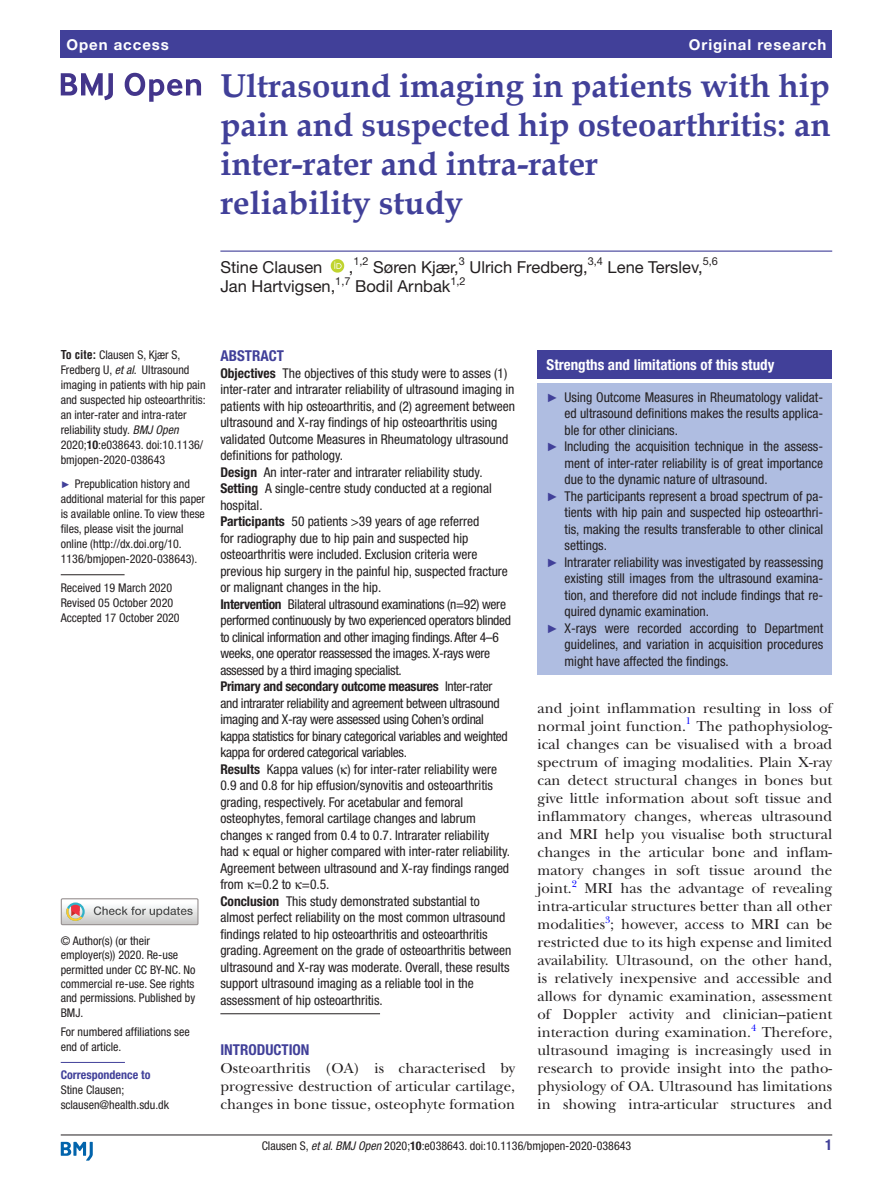
<style>
.page{position:relative;width:893px;height:1191px;background:#fff}
.page>*{position:absolute;margin:0;border:0;box-sizing:border-box;transform-origin:0 0}
.t1{font:700 33px/39px "Book Antiqua";color:#414099}
.t2{font:16.5px "Helvetica Neue LT Std";color:#231f20}
.t3{font:15px/18px "New Baskerville";color:#231f20;text-align:justify}
.t4{font:700 condensed 15px "Helvetica Neue LT Std";color:#fff}
.t5{font:700 15px "Helvetica Neue LT Std";letter-spacing:.065em;color:#fff}
.t6{font:700 condensed 15px "Helvetica Neue LT Std";color:#414099}
.t7{font:condensed 13.5px/16.5px "Helvetica Neue LT Std";color:#231f20}
.t8{font:condensed 12px/15px "Helvetica Neue LT Std";color:#231f20}
.t9{font:700 condensed 12px "Helvetica Neue LT Std";color:#414099}
.t10{font:10.95px "Helvetica Neue LT Std";color:#231f20}
.t11{font:9.9px "New Baskerville";color:#00f}
.s1{font-family:"Helvetica LT Std";font-weight:700}
.s2{font-style:italic}
.s3{font-weight:700}
.s4{font-family:"Arial";font-stretch:normal;font-size:9.75px;color:#414099}
.s5{font-family:"Arial";font-stretch:normal;font-size:12px;color:#414099}
</style>
<div class="page">
<hr style="left:61px;top:1134px;width:771px;height:1px;background:#231f20">
<svg style="left:61px;top:1141px;width:32px;height:19px"></svg>
<div style="left:61px;top:31px;width:771px;height:27px;background:#414099"></div>
<hr style="left:220px;top:250px;width:612px;height:2px;background:#414099">
<svg style="left:331px;top:259px;width:13px;height:14px"></svg>
<hr style="left:61px;top:574px;width:64px;height:1px;background:#231f20">
<hr style="left:61px;top:1062px;width:64px;height:1px;background:#414099">
<svg style="left:61px;top:73px;width:52px;height:27px"></svg>
<svg style="left:125px;top:73px;width:76px;height:29px"></svg>
<div style="left:61px;top:898px;width:138px;height:27px;border:1px solid #969090"></div>
<svg style="left:61px;top:898px;width:137px;height:26px"></svg>
<hr style="left:220px;top:1013px;width:160px;height:1px;background:#231f20">
<div style="left:538px;top:350px;width:294px;height:29px;background:#414099"></div>
<div style="left:538px;top:383px;width:294px;height:292px;background:#afbde1"></div>
<p class="t5" style="left:66px;top:35px;width:104px">Open access</p>
<p class="t5" style="left:689px;top:35px;width:139px">Original research</p>
<h1 class="t1" style="left:220px;top:66px;width:612px">Ultrasound imaging in patients with hip pain and suspected hip osteoarthritis: an inter-rater and intra-rater<br>reliability study</h1>
<p class="t2" style="left:220px;top:257px;width:104px">Stine Clausen</p>
<p class="t2" style="left:349px;top:257px;width:6px">,</p>
<p class="t10" style="left:353px;top:255px;width:17px">1,2</p>
<p class="t2" style="left:373px;top:257px;width:87px">Søren Kjær,</p>
<p class="t10" style="left:459px;top:255px;width:8px">3</p>
<p class="t2" style="left:469px;top:257px;width:120px">Ulrich Fredberg,</p>
<p class="t10" style="left:588px;top:255px;width:17px">3,4</p>
<p class="t2" style="left:608px;top:257px;width:97px">Lene Terslev,</p>
<p class="t10" style="left:703px;top:255px;width:17px">5,6</p>
<p class="t2" style="left:220px;top:276px;width:116px">Jan Hartvigsen,</p>
<p class="t10" style="left:335px;top:274px;width:17px">1,7</p>
<p class="t2" style="left:355px;top:276px;width:97px">Bodil Arnbak</p>
<p class="t10" style="left:450px;top:274px;width:17px">1,2</p>
<p class="t8" style="left:61px;top:347px;width:146px"><span class="s1">To cite:</span> Clausen S, Kjær S,<br>Fredberg U, <span class="s2">et al</span>. Ultrasound imaging in patients with hip pain and suspected hip osteoarthritis: an inter-rater and intra-rater reliability study. <span class="s2">BMJ Open<br></span>2020;<span class="s3">10</span>:e038643. doi:10.1136/ bmjopen-2020-038643</p>
<p class="t8" style="left:61px;top:476px;width:146px"><span class="s4">►</span> Prepublication history and additional material for this paper is available online. To view these files, please visit the journal online (http://dx.doi.org/10.<br>1136/bmjopen-2020-038643).</p>
<p class="t8" style="left:61px;top:580px;width:120px">Received 19 March 2020<br>Revised 05 October 2020<br>Accepted 17 October 2020</p>
<p class="t8" style="left:61px;top:933px;width:136px;line-height:14.4px">© Author(s) (or their employer(s)) 2020. Re-use permitted under CC BY-NC. No commercial re-use. See rights and permissions. Published by<br>BMJ.</p>
<p class="t8" style="left:61px;top:1024px;width:130px">For numbered affiliations see end of article.</p>
<p class="t9" style="left:61px;top:1067px;width:91px">Correspondence to</p>
<p class="t8" style="left:61px;top:1082px;width:110px">Stine Clausen; sclausen@health.sdu.dk</p>
<p class="t6" style="left:220px;top:347px;width:65px">ABSTRACT</p>
<p class="t7" style="left:220px;top:364px;width:296px"><span class="s3">Objectives</span> The objectives of this study were to asses (1) inter-rater and intrarater reliability of ultrasound imaging in patients with hip osteoarthritis, and (2) agreement between ultrasound and X-ray findings of hip osteoarthritis using validated Outcome Measures in Rheumatology ultrasound definitions for pathology.<br><span class="s3">Design</span> An inter-rater and intrarater reliability study.<br><span class="s3">Setting</span> A single-centre study conducted at a regional hospital.<br><span class="s3">Participants</span> 50 patients &gt;39 years of age referred<br>for radiography due to hip pain and suspected hip osteoarthritis were included. Exclusion criteria were previous hip surgery in the painful hip, suspected fracture or malignant changes in the hip.<br><span class="s3">Intervention</span> Bilateral ultrasound examinations (n=92) were performed continuously by two experienced operators blinded to clinical information and other imaging findings. After 4–6 weeks, one operator reassessed the images. X-rays were assessed by a third imaging specialist.<br><span class="s3">Primary and secondary outcome measures</span> Inter-rater<br>and intrarater reliability and agreement between ultrasound imaging and X-ray were assessed using Cohen’s ordinal kappa statistics for binary categorical variables and weighted kappa for ordered categorical variables.<br><span class="s3">Results</span> Kappa values ( ) for inter-rater reliability were 0.9 and 0.8 for hip effusion/synovitis and osteoarthritis grading, respectively. For acetabular and femoral osteophytes, femoral cartilage changes and labrum changes ranged from 0.4 to 0.7. Intrarater reliability<br>had equal or higher compared with inter-rater reliability.<br>Agreement between ultrasound and X-ray findings ranged from =0.2 to =0.5.<br><span class="s3">Conclusion</span> This study demonstrated substantial to almost perfect reliability on the most common ultrasound findings related to hip osteoarthritis and osteoarthritis grading. Agreement on the grade of osteoarthritis between ultrasound and X-ray was moderate. Overall, these results support ultrasound imaging as a reliable tool in the assessment of hip osteoarthritis.</p>
<p class="t6" style="left:220px;top:1041px;width:91px">INTRODUCTION</p>
<p class="t3" style="left:220px;top:1059px;width:296px">Osteoarthritis (OA) is characterised by progressive destruction of articular cartilage, changes in bone tissue, osteophyte formation</p>
<p class="t4" style="left:547px;top:356px;width:229px">Strengths and limitations of this study</p>
<p class="t7" style="left:547px;top:389px;width:278px"><span class="s5">►</span> Using Outcome Measures in Rheumatology validat-</p>
<p class="t7" style="left:565px;top:405px;width:260px">ed ultrasound definitions makes the results applica-</p>
<p class="t7" style="left:565px;top:422px;width:115px">ble for other clinicians.</p>
<p class="t7" style="left:547px;top:438px;width:278px"><span class="s5">►</span> Including the acquisition technique in the assess-</p>
<p class="t7" style="left:565px;top:455px;width:260px">ment of inter-rater reliability is of great importance</p>
<p class="t7" style="left:565px;top:471px;width:205px">due to the dynamic nature of ultrasound.</p>
<p class="t7" style="left:547px;top:488px;width:278px"><span class="s5">►</span> The participants represent a broad spectrum of pa-</p>
<p class="t7" style="left:565px;top:504px;width:260px">tients with hip pain and suspected hip osteoarthri-</p>
<p class="t7" style="left:565px;top:521px;width:260px">tis, making the results transferable to other clinical</p>
<p class="t7" style="left:565px;top:537px;width:44px">settings.</p>
<p class="t7" style="left:547px;top:554px;width:278px"><span class="s5">►</span> Intrarater reliability was investigated by reassessing</p>
<p class="t7" style="left:565px;top:570px;width:260px">existing still images from the ultrasound examina-</p>
<p class="t7" style="left:565px;top:587px;width:260px">tion, and therefore did not include findings that re-</p>
<p class="t7" style="left:565px;top:603px;width:146px">quired dynamic examination.</p>
<p class="t7" style="left:547px;top:620px;width:278px"><span class="s5">►</span> X-rays were recorded according to Department</p>
<p class="t7" style="left:565px;top:636px;width:260px">guidelines, and variation in acquisition procedures</p>
<p class="t7" style="left:565px;top:653px;width:166px">might have affected the findings.</p>
<p class="t3" style="left:538px;top:699px;width:296px">and joint inflammation resulting in loss of normal joint function.<sup>1</sup> The pathophysiolog&shy;ical changes can be visualised with a broad spectrum of imaging modalities. Plain X-ray can detect structural changes in bones but give little information about soft tissue and inflammatory changes, whereas ultrasound and MRI help you visualise both structural changes in the articular bone and inflam&shy;matory changes in soft tissue around the joint.</p>
<p class="t11" style="left:572px;top:877px;width:7px">2</p>
<p class="t3" style="left:538px;top:879px;width:296px;text-indent:47px">MRI has the advantage of revealing intra-articular structures better than all other modalities ; however, access to MRI can be</p>
<p class="t11" style="left:605px;top:913px;width:7px">3</p>
<p class="t3" style="left:538px;top:933px;width:296px">restricted due to its high expense and limited availability. Ultrasound, on the other hand, is relatively inexpensive and accessible and allows for dynamic examination, assessment of Doppler activity and clinician–patient interaction during examination.<sup>4</sup> Therefore, ultrasound imaging is increasingly used in research to provide insight into the patho&shy;physiology of OA. Ultrasound has limitations in showing intra-articular structures and</p>
<p class="t8" style="left:262px;top:1137px;width:371px">Clausen S, <span class="s2">et al</span>. <span class="s2">BMJ Open</span> 2020;<span class="s3">10</span>:e038643. doi:10.1136/bmjopen-2020-038643</p>
<p class="t6" style="left:825px;top:1135px;width:9px">1</p>
</div>
